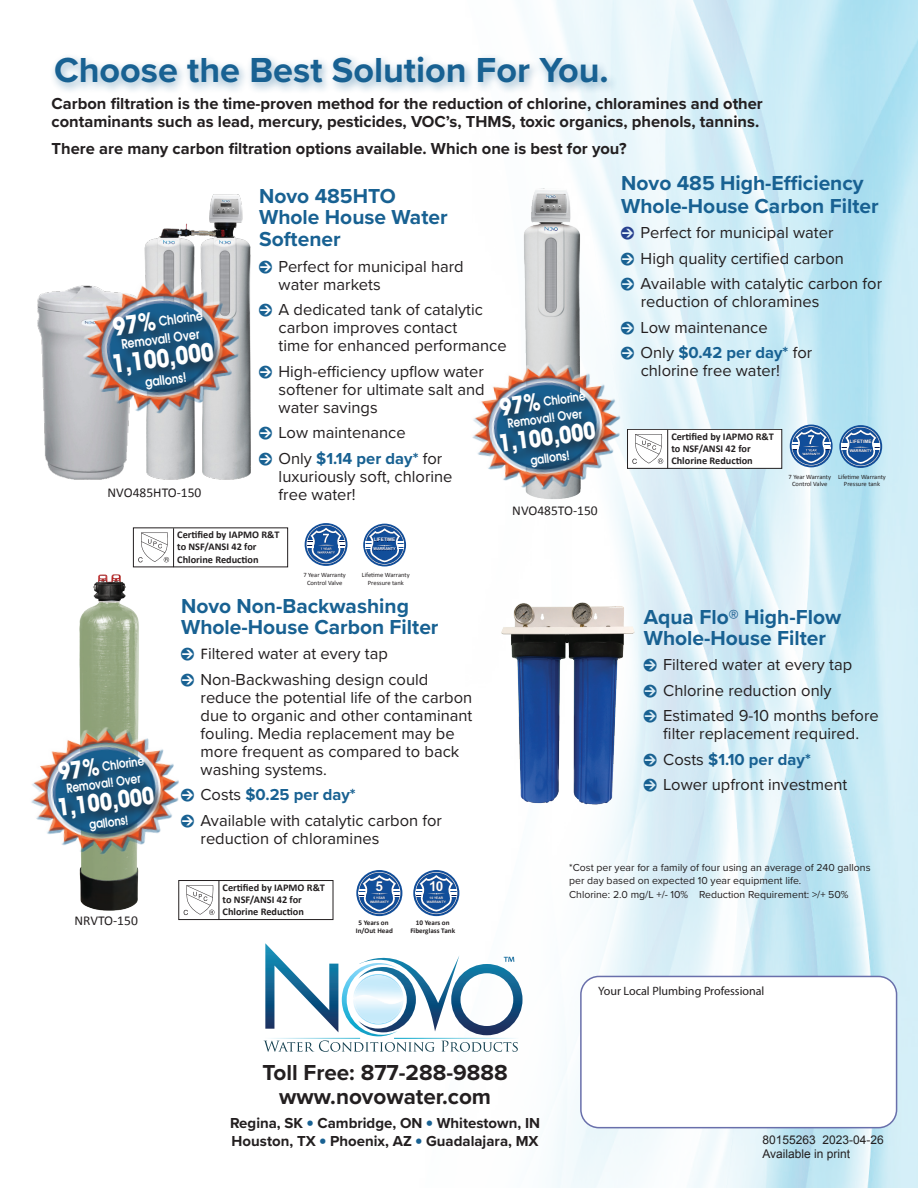
<style>
.page{position:relative;width:918px;height:1188px;background:#fff}
.page>*{position:absolute;margin:0;border:0;box-sizing:border-box;transform-origin:0 0}
.t1{font:700 36px "Proxima Nova";color:#186192}
.t2{font:700 24.6px "ITC Avant Garde Std";color:#fff;scale:.84 1}
.t3{font:700 23.55px "ITC Avant Garde Std";color:#fff;scale:.84 1}
.t4{font:700 22.5px/24px "Proxima Nova";color:#231f20;text-align:center}
.t5{font:700 21px/22.5px "Proxima Nova";color:#186192}
.t6{font:16.5px/18px "Proxima Nova";color:#231f20}
.t7{font:700 16.5px/18px "Proxima Nova";color:#231f20}
.t8{font:700 16.5px "Proxima Nova";color:#186192}
.t9{font:700 15px/18.3px "Proxima Nova";color:#231f20}
.t10{font:700 13.65px "Arial";color:#fff}
.t11{font:13.5px "Calibri";color:#231f20}
.t12{font:600 13.05px/18.1px "ITC Avant Garde Std";color:#fff;scale:.84 1}
.t13{font:600 12.45px/17px "ITC Avant Garde Std";color:#fff;scale:.84 1}
.t14{font:12.15px "Myriad Pro";color:#231f20}
.t15{font:12px "Arial";color:#231f20}
.t16{font:10.5px/13.5px "Proxima Nova";color:#231f20}
.t17{font:700 10.35px/12.3px "Calibri";color:#231f20}
.t18{font:700 7.2px/7.9px "Calibri";color:#231f20;text-align:center}
.t19{font:6.6px/7.4px "Calibri";color:#231f20;text-align:center}
.t20{font:700 4.8px "Arial";color:#fff}
.t21{font:700 3.9px "Arial";color:#fff}
.t22{font:700 3.3px/3.9px "Arial";color:#fff;text-align:center}
.s1{font-family:"Pointers";color:#186192}
.s2{font-weight:700;color:#186192}
.s3{font-family:"Calibri"}
.s4{font-family:"Pointers";font-weight:400}
.s5{font-weight:400;color:#231f20}
.s6{font-family:"Pointers";color:#253f8e}
.s7{font-family:"Calibri";color:#186192}
</style>
<div class="page">
<img style="left:321px;top:0;width:597px;height:1188px">
<img style="left:37px;top:286px;width:92px;height:194px">
<img style="left:144px;top:194px;width:107px;height:286px">
<img style="left:79px;top:574px;width:60px;height:337px">
<img style="left:31px;top:726px;width:148px;height:133px">
<div style="left:55px;top:755px;width:113px;height:90px;background:#231f20;opacity:.75"></div>
<svg style="left:413px;top:870px;width:46px;height:46px"></svg>
<svg style="left:415px;top:872px;width:43px;height:42px"></svg>
<svg style="left:356px;top:870px;width:46px;height:46px"></svg>
<svg style="left:358px;top:872px;width:43px;height:42px"></svg>
<div style="left:179px;top:881px;width:154px;height:38px;background:#fff"></div>
<hr style="left:219px;top:881px;width:1px;height:39px;background:#231f20">
<svg style="left:184px;top:885px;width:30px;height:30px"></svg>
<div style="left:179px;top:880px;width:154px;height:40px;border:1px solid #231f20"></div>
<svg style="left:790px;top:425px;width:43px;height:42px"></svg>
<svg style="left:792px;top:426px;width:39px;height:40px;background:#5f87b7"></svg>
<svg style="left:839px;top:425px;width:43px;height:43px"></svg>
<svg style="left:841px;top:427px;width:39px;height:39px;background:#547eb1"></svg>
<div style="left:628px;top:429px;width:154px;height:39px;background:#fff"></div>
<hr style="left:667px;top:430px;width:1px;height:39px;background:#231f20">
<svg style="left:632px;top:434px;width:31px;height:30px"></svg>
<div style="left:627px;top:429px;width:155px;height:40px;border:1px solid #231f20"></div>
<img style="left:498px;top:602px;width:138px;height:204px">
<svg style="left:305px;top:523px;width:42px;height:43px"></svg>
<svg style="left:306px;top:525px;width:40px;height:39px"></svg>
<svg style="left:363px;top:524px;width:43px;height:42px"></svg>
<svg style="left:365px;top:525px;width:39px;height:40px"></svg>
<hr style="left:173px;top:528px;width:1px;height:39px;background:#231f20">
<svg style="left:138px;top:533px;width:31px;height:29px"></svg>
<img style="left:80px;top:279px;width:166px;height:140px">
<div style="left:110px;top:310px;width:118px;height:94px;background:#231f20;opacity:.75"></div>
<div style="left:50px;top:52px;width:568px;height:43px;background:#186192;opacity:.45"></div>
<img style="left:519px;top:185px;width:64px;height:315px">
<img style="left:468px;top:361px;width:158px;height:134px">
<div style="left:497px;top:391px;width:112px;height:90px;background:#231f20;opacity:.75"></div>
<div style="left:581px;top:976px;width:316px;height:152px;background:#fff;border-radius:18px"></div>
<div style="left:580px;top:976px;width:317px;height:152px;border:2px solid #696fab;border-radius:18px"></div>
<svg style="left:263px;top:934px;width:260px;height:118px"></svg>
<svg style="left:58px;top:757px;width:42px;height:23px"></svg>
<svg style="left:112px;top:312px;width:44px;height:24px"></svg>
<svg style="left:499px;top:393px;width:42px;height:23px"></svg>
<p class="t1" style="left:54px;top:44px;width:556px">Choose the Best Solution For You.</p>
<p class="t7" style="left:52px;top:94px;width:713px">Carbon filtration is the time-proven method for the reduction of chlorine, chloramines and other contaminants such as lead, mercury, pesticides, VOC’s, THMS, toxic organics, phenols, tannins.</p>
<p class="t7" style="left:52px;top:139px;width:577px">There are many carbon filtration options available. Which one is best for you?</p>
<p class="t12" style="left:118px;top:316px;width:102px;text-indent:40px;rotate:-7deg">Chlorine<br>Removal! Over</p>
<p class="t2" style="left:110px;top:349px;width:123px;rotate:-8deg">1,100,000</p>
<p class="t12" style="left:144px;top:373px;width:50px;rotate:-7deg">gallons!</p>
<p class="t11" style="left:108px;top:484px;width:95px">NVO485HTO-150</p>
<p class="t5" style="left:259px;top:184px;width:138px">Novo 485HTO</p>
<p class="t5" style="left:259px;top:205px;width:190px">Whole House Water<br>Softener</p>
<p class="t6" style="left:279px;top:257px;width:187px;text-indent:-20px"><span class="s1">0</span> Perfect for municipal hard water markets</p>
<p class="t6" style="left:279px;top:300px;width:230px;text-indent:-20px"><span class="s1">0</span> A dedicated tank of catalytic carbon improves contact<br>time for enhanced performance</p>
<p class="t6" style="left:279px;top:362px;width:208px;text-align:justify;text-indent:-20px"><span class="s1">0</span> High-efficiency upflow water softener for ultimate salt and water savings</p>
<p class="t6" style="left:259px;top:423px;width:148px"><span class="s1">0</span> Low maintenance</p>
<p class="t6" style="left:279px;top:449px;width:175px;text-indent:-20px"><span class="s1">0</span> Only <span class="s2">$1.14 per day*</span> for luxuriously soft, chlorine free water!</p>
<p class="t13" style="left:504px;top:398px;width:98px;text-indent:38px;rotate:-8deg">Chlorine<br>Removal! Over</p>
<p class="t3" style="left:497px;top:427px;width:117px;rotate:-7deg">1,100,000</p>
<p class="t13" style="left:529px;top:452px;width:48px;rotate:-8deg">gallons!</p>
<p class="t11" style="left:512px;top:502px;width:87px">NVO485TO-150</p>
<p class="t13" style="left:63px;top:763px;width:98px;text-indent:38px;rotate:-8deg">Chlorine<br>Removal! Over</p>
<p class="t3" style="left:56px;top:792px;width:117px;rotate:-7deg">1,100,000</p>
<p class="t13" style="left:88px;top:816px;width:48px;rotate:-8deg">gallons!</p>
<p class="t17" style="left:177px;top:528px;width:104px">Certified by IAPMO R&amp;T to NSF/ANSI 42 for<br>Chlorine Reduction</p>
<p class="t19" style="left:303px;top:572px;width:44px">7 Year Warranty<br>Control Valve</p>
<p class="t20" style="left:374px;top:536px;width:23px">LIFETIME</p>
<p class="t21" style="left:374px;top:546px;width:24px">WARRANTY</p>
<p class="t19" style="left:362px;top:572px;width:49px">Lifetime Warranty<br>Pressure tank</p>
<p class="t5" style="left:181px;top:595px;width:259px;line-height:21px">Novo Non-Backwashing<br>Whole-House Carbon Filter</p>
<p class="t6" style="left:181px;top:644px;width:208px"><span class="s1">0</span> <span class="s3">F</span>iltered water at every tap</p>
<p class="t6" style="left:201px;top:670px;width:273px;text-indent:-20px"><span class="s1">0</span> Non-Backwashing design could reduce the potential life of the carbon due to organic and other contaminant fouling. Media replacement may be more frequent as compared to back washing systems.</p>
<p class="t8" style="left:181px;top:783px;width:176px"><span class="s4">0</span> <span class="s5">Costs</span> $0.25 per day*</p>
<p class="t6" style="left:201px;top:811px;width:243px;text-indent:-20px"><span class="s1">0</span> Available with catalytic carbon for reduction of chloramines</p>
<p class="t5" style="left:621px;top:171px;width:259px">Novo 485 High-Efficiency<br>Whole-House Carbon Filter</p>
<p class="t6" style="left:621px;top:223px;width:214px"><span class="s6">0</span> Perfect for municipal water</p>
<p class="t6" style="left:621px;top:248px;width:224px"><span class="s1">0</span> High quality certified carbon</p>
<p class="t6" style="left:641px;top:274px;width:243px;text-indent:-20px"><span class="s1">0</span> Available with catalytic carbon for reduction of chloramines</p>
<p class="t6" style="left:621px;top:317px;width:148px"><span class="s1">0</span> Low maintenance</p>
<p class="t6" style="left:641px;top:343px;width:173px;text-indent:-20px"><span class="s1">0</span> Only <span class="s2">$0.42 per day*</span> for chlorine free water!</p>
<p class="t17" style="left:671px;top:430px;width:104px">Certified by IAPMO R&amp;T to NSF/ANSI 42 for<br>Chlorine Reduction</p>
<p class="t20" style="left:850px;top:438px;width:23px">LIFETIME</p>
<p class="t21" style="left:850px;top:448px;width:24px">WARRANTY</p>
<p class="t19" style="left:838px;top:473px;width:49px">Lifetime Warranty<br>Pressure tank</p>
<p class="t19" style="left:789px;top:473px;width:44px">7 Year Warranty<br>Control Valve</p>
<p class="t5" style="left:644px;top:606px;width:199px;line-height:21px">Aqua Flo® High-Flow<br>Whole-House Filter</p>
<p class="t6" style="left:644px;top:655px;width:210px"><span class="s1">0</span> Filtered water at every tap</p>
<p class="t6" style="left:644px;top:681px;width:189px"><span class="s1">0</span> Chlorine reduction only</p>
<p class="t6" style="left:644px;top:706px;width:236px;text-align:center"><span class="s1">0</span> Estimated 9-10 months before filter replacement required.</p>
<p class="t8" style="left:644px;top:747px;width:169px"><span class="s4">0</span> <span class="s5">Costs</span> $1.10 per day*</p>
<p class="t6" style="left:644px;top:775px;width:205px"><span class="s1">0</span> Lower upfront investment</p>
<p class="t11" style="left:75px;top:912px;width:65px">NRVTO-150</p>
<p class="t17" style="left:223px;top:881px;width:104px">Certified by IAPMO R&amp;T to NSF/ANSI 42 for<br>Chlorine Reduction</p>
<p class="t10" style="left:376px;top:877px;width:9px">5</p>
<p class="t22" style="left:370px;top:896px;width:20px">5 YEAR<br>WARRANTY</p>
<p class="t18" style="left:356px;top:918px;width:39px">5 Years on<br>In/Out Head</p>
<p class="t10" style="left:429px;top:877px;width:16px">10</p>
<p class="t22" style="left:427px;top:896px;width:20px">10 YEAR<br>WARRANTY</p>
<p class="t18" style="left:410px;top:918px;width:46px">10 Years on<br>Fiberglass Tank</p>
<p class="t4" style="left:263px;top:1060px;width:247px">Toll Free: 877-288-9888 www.novowater.com</p>
<p class="t9" style="left:230px;top:1114px;width:312px">Regina, SK <span class="s7">•</span> Cambridge, ON <span class="s7">•</span> Whitestown, IN<br>Houston, TX <span class="s7">•</span> Phoenix, AZ <span class="s7">•</span> Guadalajara, MX</p>
<p class="t16" style="left:569px;top:860px;width:303px">*Cost per year for a family of four using an average of 240 gallons per day based on expected 10 year equipment life.</p>
<p class="t16" style="left:569px;top:887px;width:281px">Chlorine: 2.0 mg/L +/- 10% Reduction Requirement: &gt;/+ 50%</p>
<p class="t14" style="left:598px;top:984px;width:168px">Your Local Plumbing Professional</p>
<p class="t15" style="left:762px;top:1132px;width:123px">80155263 2023-04-26</p>
<p class="t15" style="left:762px;top:1146px;width:89px">Available in print</p>
</div>
